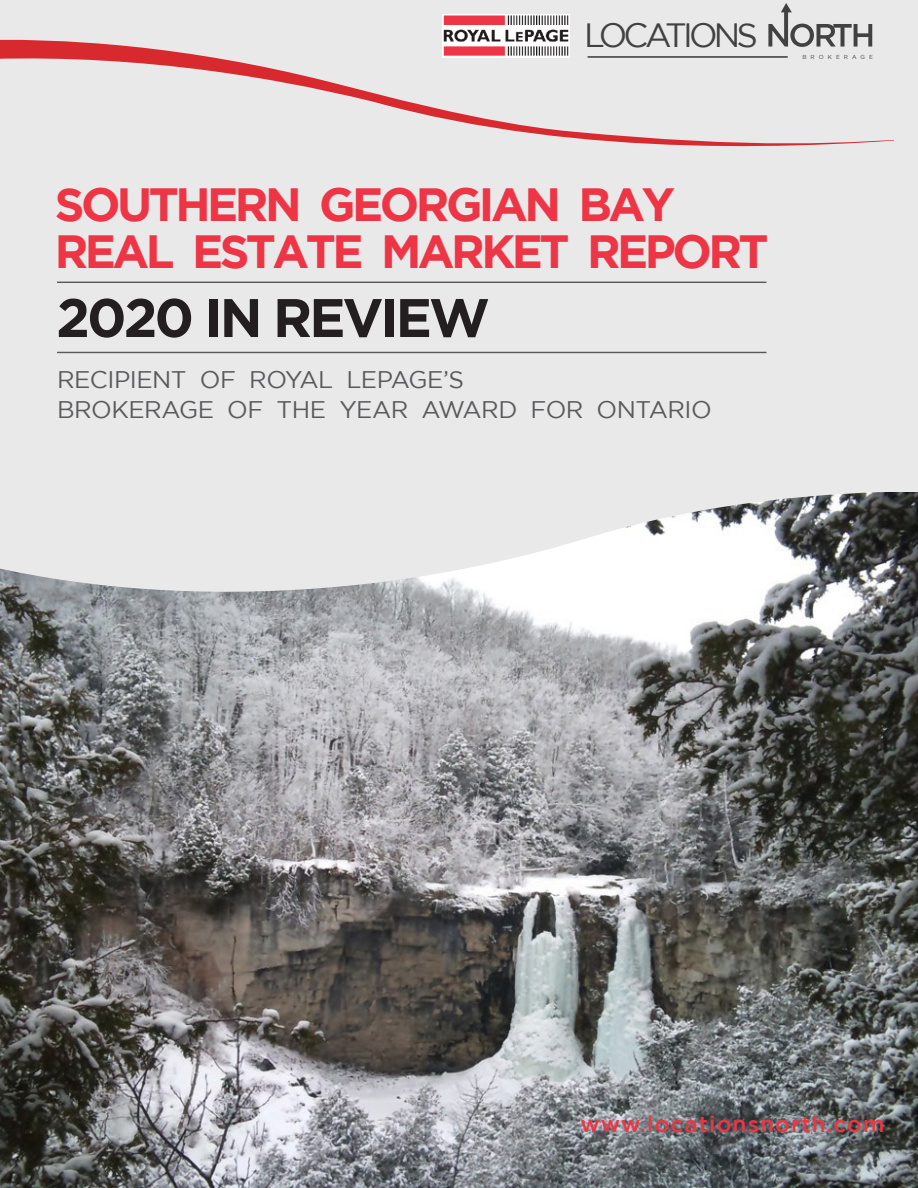
<style>
.page{position:relative;width:918px;height:1188px;background:#fff}
.page>*{position:absolute;margin:0;border:0;box-sizing:border-box;transform-origin:0 0}
.t1{font:700 54.15px "Gotham";letter-spacing:-.055em;color:#231f20}
.t2{font:700 46.5px/46.5px "Gotham";letter-spacing:-.075em;color:#ed3545}
.t3{font:33.6px "Gotham";letter-spacing:-.115em;color:#414141}
.t4{font:24px/30px "Gotham";letter-spacing:-.02em;color:#595a5c}
.t5{font:500 22.5px "Gotham";letter-spacing:.05em;color:#ed3545}
.t6{font:5.85px "Gotham";letter-spacing:.7em;color:#414141}
</style>
<div class="page">
<img style="left:0;top:610px;width:918px;height:578px">
<svg style="left:0;top:492px;width:918px;height:118px;fill:#eae9ea"></svg>
<div style="left:0;top:0;width:918px;height:492px;background:#eae9ea"></div>
<hr style="left:57px;top:352px;width:709px;height:1px;background:#595a5c">
<hr style="left:57px;top:282px;width:709px;height:1px;background:#595a5c">
<img style="left:443px;top:15px;width:126px;height:22px">
<svg style="left:768px;top:3px;width:104px;height:34px"></svg>
<svg style="left:0;top:37px;width:894px;height:110px"></svg>
<p class="t3" style="left:584px;top:17px;width:175px">LOCATIONS</p>
<p class="t6" style="left:802px;top:53px;width:72px">BROKERAGE</p>
<p class="t2" style="left:55px;top:181px;width:715px">SOUTHERN GEORGIAN BAY<br>REAL ESTATE MARKET REPORT</p>
<p class="t1" style="left:56px;top:287px;width:435px">2020 IN REVIEW</p>
<p class="t4" style="left:57px;top:364px;width:656px">RECIPIENT OF ROYAL LEPAGE’S<br>BROKERAGE OF THE YEAR AWARD FOR ONTARIO</p>
<p class="t5" style="left:580px;top:1112px;width:306px">www.locationsnorth.com</p>
</div>
